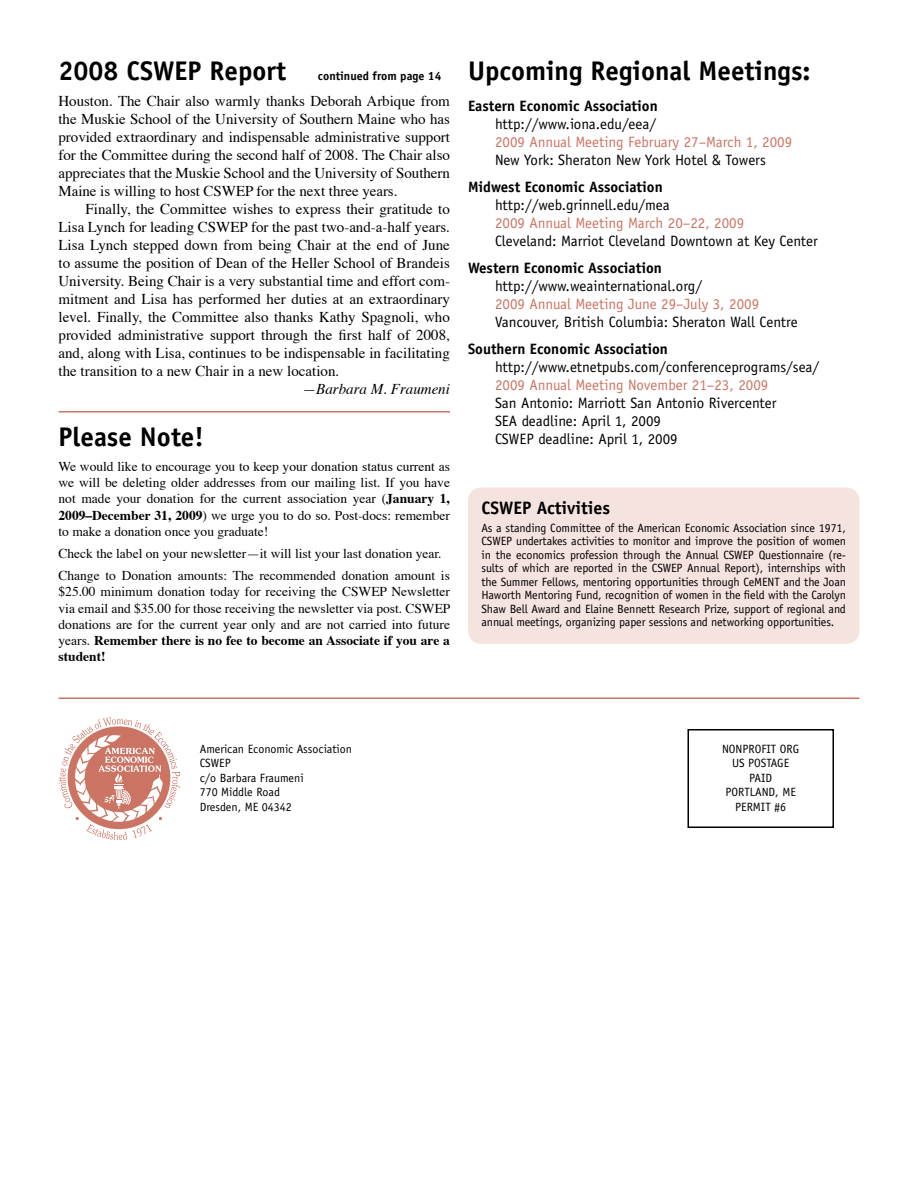
<style>
.page{position:relative;width:918px;height:1188px;background:#fff}
.page>*{position:absolute;margin:0;border:0;box-sizing:border-box;transform-origin:0 0}
.t1{font:700 27px "Officina Sans";color:#000}
.t2{font:700 18px "Officina Sans";color:#000}
.t3{font:15px/18px "Times";color:#000;text-align:justify}
.t4{font:15px/18px "Officina Sans";color:#000}
.t5{font:15px "Officina Sans";color:#cc7463}
.t6{font:700 15px "Officina Sans";color:#000}
.t7{font:italic 15px "Times";color:#000}
.t8{font:13.5px/16.2px "Times";color:#000;text-align:justify}
.t9{font:12px/14.4px "Officina Sans";color:#000;text-align:center}
.t10{font:700 12px "Officina Sans";color:#000}
.s1{font-weight:700}
</style>
<div class="page">
<svg style="left:58px;top:717px;width:122px;height:123px"></svg>
<div style="left:687px;top:729px;width:147px;height:99px;border:2px solid #000"></div>
<hr style="left:58px;top:698px;width:802px;height:1px;background:#cc7463">
<div style="left:468px;top:488px;width:392px;height:156px;background:#f5e3e0;border-radius:14px"></div>
<hr style="left:58px;top:411px;width:392px;height:1px;background:#cc7463">
<h1 class="t1" style="left:58px;top:54px;width:229px">2008 CSWEP Report</h1>
<p class="t10" style="left:318px;top:68px;width:125px">continued from page 14</p>
<p class="t3" style="left:58px;top:90px;width:393px">Houston. The Chair also warmly thanks Deborah Arbique from the Muskie School of the University of Southern Maine who has provided extraordinary and indispensable administrative support for the Committee during the second half of 2008. The Chair also appreciates that the Muskie School and the University of Southern Maine is willing to host CSWEP for the next three years.</p>
<p class="t3" style="left:58px;top:198px;width:393px;text-indent:27px">Finally, the Committee wishes to express their gratitude to Lisa Lynch for leading CSWEP for the past two-and-a-half years.<br>Lisa Lynch stepped down from being Chair at the end of June to assume the position of Dean of the Heller School of Brandeis University. Being Chair is a very substantial time and effort com&shy;mitment and Lisa has performed her duties at an extraordinary level. Finally, the Committee also thanks Kathy Spagnoli, who provided administrative support through the first half of 2008, and, along with Lisa, continues to be indispensable in facilitating the transition to a new Chair in a new location.</p>
<p class="t7" style="left:303px;top:375px;width:149px">—Barbara M. Fraumeni</p>
<h1 class="t1" style="left:58px;top:420px;width:147px">Please Note!</h1>
<p class="t8" style="left:58px;top:457px;width:393px">We would like to encourage you to keep your donation status current as we will be deleting older addresses from our mailing list. If you have not made your donation for the current association year (<span class="s1">January 1, 2009–December 31, 2009</span>) we urge you to do so. Post-docs: remember to make a donation once you graduate!</p>
<p class="t8" style="left:58px;top:541px;width:393px;line-height:22.2px">Check the label on your newsletter—it will list your last donation year.<br>Change to Donation amounts: The recommended donation amount is</p>
<p class="t8" style="left:58px;top:583px;width:393px">$25.00 minimum donation today for receiving the CSWEP Newsletter via email and $35.00 for those receiving the newsletter via post. CSWEP donations are for the current year only and are not carried into future years. <span class="s1">Remember there is no fee to become an Associate if you are a student!</span></p>
<h1 class="t1" style="left:468px;top:54px;width:344px">Upcoming Regional Meetings:</h1>
<p class="t6" style="left:468px;top:97px;width:191px">Eastern Economic Association</p>
<p class="t4" style="left:495px;top:115px;width:163px">http://www.iona.edu/eea/</p>
<p class="t5" style="left:495px;top:133px;width:299px">2009 Annual Meeting February 27–March 1, 2009</p>
<p class="t4" style="left:495px;top:151px;width:272px">New York: Sheraton New York Hotel &amp; Towers</p>
<p class="t6" style="left:468px;top:178px;width:196px">Midwest Economic Association</p>
<p class="t4" style="left:495px;top:196px;width:176px">http://web.grinnell.edu/mea</p>
<p class="t5" style="left:495px;top:214px;width:251px">2009 Annual Meeting March 20–22, 2009</p>
<p class="t4" style="left:495px;top:232px;width:324px">Cleveland: Marriot Cleveland Downtown at Key Center</p>
<p class="t6" style="left:468px;top:259px;width:195px">Western Economic Association</p>
<p class="t4" style="left:495px;top:277px;width:209px">http://www.weainternational.org/</p>
<p class="t5" style="left:495px;top:295px;width:266px">2009 Annual Meeting June 29–July 3, 2009</p>
<p class="t4" style="left:495px;top:313px;width:304px">Vancouver, British Columbia: Sheraton Wall Centre</p>
<p class="t6" style="left:468px;top:340px;width:202px">Southern Economic Association</p>
<p class="t4" style="left:495px;top:358px;width:326px">http://www.etnetpubs.com/conferenceprograms/sea/</p>
<p class="t5" style="left:495px;top:376px;width:275px">2009 Annual Meeting November 21–23, 2009</p>
<p class="t4" style="left:495px;top:394px;width:283px">San Antonio: Marriott San Antonio Rivercenter<br>SEA deadline: April 1, 2009<br>CSWEP deadline: April 1, 2009</p>
<p class="t2" style="left:482px;top:496px;width:130px">CSWEP Activities</p>
<p class="t9" style="left:482px;top:521px;width:366px;line-height:13.5px;text-align:justify">As a standing Committee of the American Economic Association since 1971, CSWEP undertakes activities to monitor and improve the position of women in the economics profession through the Annual CSWEP Questionnaire (re&shy;sults of which are reported in the CSWEP Annual Report), internships with the Summer Fellows, mentoring opportunities through CeMENT and the Joan Haworth Mentoring Fund, recognition of women in the field with the Carolyn Shaw Bell Award and Elaine Bennett Research Prize, support of regional and annual meetings, organizing paper sessions and networking opportunities.</p>
<p class="t9" style="left:200px;top:742px;width:154px;text-align:left">American Economic Association<br>CSWEP<br>c/o Barbara Fraumeni<br>770 Middle Road<br>Dresden, ME 04342</p>
<p class="t9" style="left:722px;top:742px;width:77px">NONPROFIT ORG<br>US POSTAGE<br>PAID<br>PORTLAND, ME<br>PERMIT #6</p>
</div>
